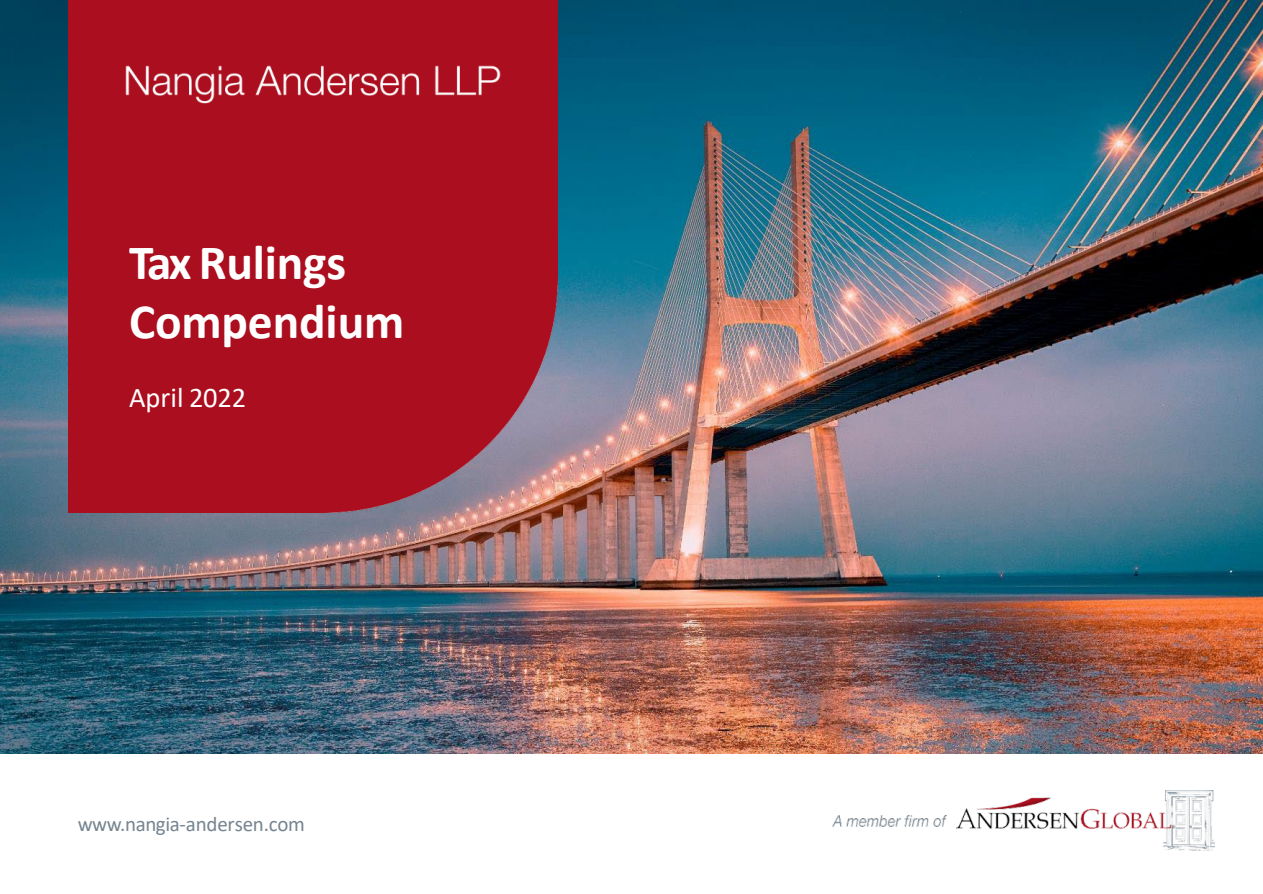
<style>
.page{position:relative;width:1263px;height:894px;background:#fff}
.page>*{position:absolute;margin:0;border:0;box-sizing:border-box;transform-origin:0 0}
.t1{font:700 49.5px/59.4px "Calibri";letter-spacing:-.005em;color:#fff}
.t2{font:28.5px "Calibri";color:#fff}
.t3{font:21px "Calibri";letter-spacing:-.01em;color:#76848f}
</style>
<div class="page">
<img style="left:833px;top:815px;width:113px;height:11px">
<img style="left:957px;top:790px;width:257px;height:60px">
<img style="left:0;top:0;width:1263px;height:753px">
<div style="left:68px;top:0;width:490px;height:512px;background:#ab0e1e"></div>
<p class="t1" style="left:118px;top:214px;width:277px">Tax Rulings<br>Compendium</p>
<p class="t1" style="left:129px;top:232px;width:277px">Tax Rulings<br>Compendium</p>
<p class="t2" style="left:129px;top:377px;width:119px">April 2022</p>
<p class="t3" style="left:78px;top:809px;width:229px">www.nangia-andersen.com</p>
</div>
